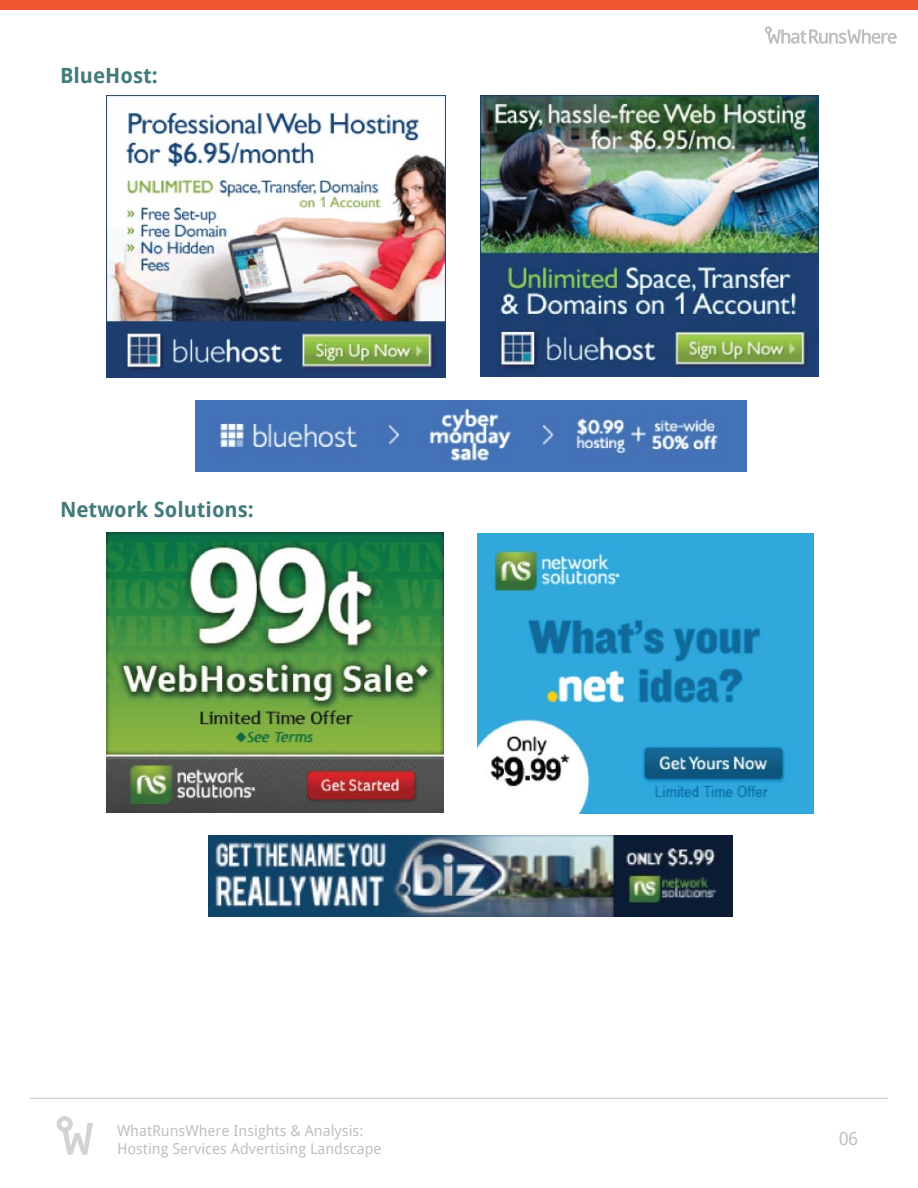
<style>
.page{position:relative;width:918px;height:1188px;background:#fff}
.page>*{position:absolute;margin:0;border:0;box-sizing:border-box;transform-origin:0 0}
.t1{font:700 21px "Droid Sans";color:#437a7c}
.t2{font:18px "Droid Sans";color:rgb(78 79 81/.6)}
.t3{font:15px/18px "Droid Sans";color:rgb(78 79 81/.6)}
</style>
<div class="page">
<div style="left:0;top:0;width:918px;height:10px;background:#f05532"></div>
<svg style="left:765px;top:26px;width:132px;height:18px"></svg>
<hr style="left:30px;top:1098px;width:858px;height:1px;background:#d3d4d6">
<svg style="left:57px;top:1116px;width:36px;height:39px"></svg>
<img style="left:106px;top:95px;width:340px;height:282px">
<img style="left:481px;top:95px;width:338px;height:282px">
<img style="left:196px;top:401px;width:551px;height:70px">
<img style="left:106px;top:532px;width:337px;height:281px">
<img style="left:477px;top:534px;width:337px;height:280px">
<img style="left:209px;top:836px;width:523px;height:81px">
<h1 class="t1" style="left:60px;top:63px;width:99px">BlueHost:</h1>
<h1 class="t1" style="left:60px;top:498px;width:195px">Network Solutions:</h1>
<p class="t3" style="left:117px;top:1122px;width:266px">WhatRunsWhere Insights &amp; Analysis:<br>Hosting Services Advertising Landscape</p>
<p class="t2" style="left:838px;top:1128px;width:21px">06</p>
</div>
